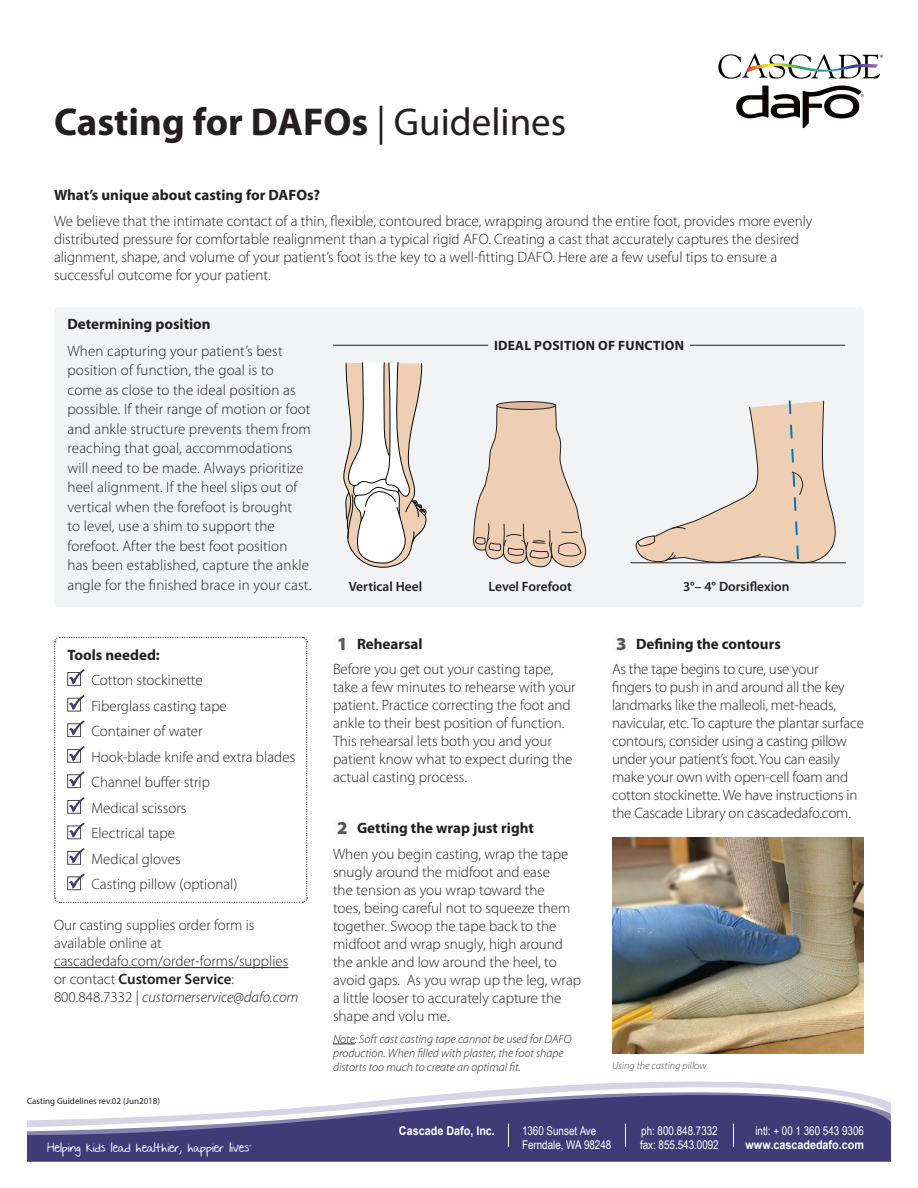
<style>
.page{position:relative;width:918px;height:1188px;background:#fff}
.page>*{position:absolute;margin:0;border:0;box-sizing:border-box;transform-origin:0 0}
.t1{font:700 39px "Myriad Pro";color:#231f20}
.t2{font:900 18.3px "Myriad Pro";color:#57585a}
.t3{font:300 15px/18px "Myriad Pro";color:#231f20}
.t4{font:700 15px "Myriad Pro";color:#231f20}
.t5{font:600 13.5px "Myriad Pro";color:#231f20}
.t6{font:700 13.5px "Myriad Pro";letter-spacing:.02em;color:#231f20}
.t7{font:italic 300 12px/14.4px "Myriad Pro";color:#231f20}
.t8{font:12px/14.4px "Arial Narrow";color:#fff}
.t9{font:700 12px "Arial";color:#fff;scale:.9 1}
.t10{font:10.5px "Nothing You Could Say";color:#fff}
.t11{font:italic 300 10.5px "Myriad Pro";color:#4b4c4d}
.t12{font:9px "Myriad Pro";color:#231f20}
.s1{font-weight:400}
.s2{font-weight:600}
.s3{font-style:italic}
</style>
<div class="page">
<div style="left:27px;top:1135px;width:864px;height:27px;background:#403a77"></div>
<svg style="left:27px;top:1127px;width:864px;height:8px;background:#504b83"></svg>
<svg style="left:27px;top:1081px;width:864px;height:46px"></svg>
<div style="left:54px;top:308px;width:810px;height:299px;background:#f2f3f4;border-radius:4px"></div>
<img style="left:612px;top:837px;width:252px;height:216px">
<svg style="left:718px;top:53px;width:165px;height:26px"></svg>
<svg style="left:736px;top:86px;width:128px;height:42px"></svg>
<svg style="left:344px;top:362px;width:83px;height:206px"></svg>
<svg style="left:472px;top:401px;width:115px;height:167px"></svg>
<hr style="left:630px;top:562px;width:215px;height:1px;background:#231f20">
<svg style="left:635px;top:400px;width:205px;height:164px"></svg>
<svg style="left:54px;top:636px;width:254px;height:267px"></svg>
<svg style="left:333px;top:1044px;width:22px;height:1px"></svg>
<svg style="left:508px;top:1124px;width:1px;height:23px"></svg>
<svg style="left:625px;top:1124px;width:1px;height:23px"></svg>
<svg style="left:733px;top:1124px;width:1px;height:23px"></svg>
<hr style="left:690px;top:345px;width:155px;height:1px;background:#231f20">
<hr style="left:333px;top:345px;width:155px;height:1px;background:#231f20">
<hr style="left:54px;top:967px;width:234px;height:1px;background:#231f20">
<div style="left:333px;top:818px;width:19px;height:19px;background:#fafafa;border-radius:50%"></div>
<div style="left:612px;top:634px;width:19px;height:19px;background:#fafafa;border-radius:50%"></div>
<div style="left:333px;top:634px;width:19px;height:19px;background:#fafafa;border-radius:50%"></div>
<p class="t1" style="left:54px;top:97px;width:514px">Casting for DAFOs <span class="s1">| Guidelines</span></p>
<p class="t4" style="left:54px;top:185px;width:268px">What’s unique about casting for DAFOs?</p>
<p class="t3" style="left:54px;top:212px;width:760px">We believe that the intimate contact of a thin, flexible, contoured brace, wrapping around the entire foot, provides more evenly distributed pressure for comfortable realignment than a typical rigid AFO. Creating a cast that accurately captures the desired alignment, shape, and volume of your patient’s foot is the key to a well-fitting DAFO. Here are a few useful tips to ensure a successful outcome for your patient.</p>
<p class="t4" style="left:68px;top:314px;width:145px">Determining position</p>
<p class="t3" style="left:68px;top:341px;width:245px;line-height:19.5px">When capturing your patient’s best position of function, the goal is to come as close to the ideal position as possible. If their range of motion or foot and ankle structure prevents them from reaching that goal, accommodations will need to be made. Always prioritize heel alignment. If the heel slips out of vertical when the forefoot is brought<br>to level, use a shim to support the forefoot. After the best foot position has been established, capture the ankle angle for the finished brace in your cast.</p>
<p class="t4" style="left:68px;top:645px;width:94px">Tools needed:</p>
<p class="t3" style="left:92px;top:671px;width:113px">Cotton stockinette</p>
<p class="t3" style="left:92px;top:697px;width:137px">Fiberglass casting tape</p>
<p class="t3" style="left:92px;top:722px;width:113px">Container of water</p>
<p class="t3" style="left:92px;top:748px;width:205px">Hook-blade knife and extra blades</p>
<p class="t3" style="left:92px;top:773px;width:120px">Channel buffer strip</p>
<p class="t3" style="left:92px;top:799px;width:96px">Medical scissors</p>
<p class="t3" style="left:92px;top:824px;width:85px">Electrical tape</p>
<p class="t3" style="left:92px;top:850px;width:91px">Medical gloves</p>
<p class="t3" style="left:92px;top:875px;width:147px">Casting pillow (optional)</p>
<p class="t3" style="left:54px;top:916px;width:246px">Our casting supplies order form is available online at cascadedafo.com/order-forms/supplies or contact <span class="s2">Customer Service</span>:<br>800.848.7332 | <span class="s3">customerservice@dafo.com</span></p>
<p class="t12" style="left:27px;top:1096px;width:135px">Casting Guidelines rev.02 (Jun2018)</p>
<p class="t6" style="left:494px;top:336px;width:192px">IDEAL POSITION OF FUNCTION</p>
<p class="t5" style="left:349px;top:578px;width:75px">Vertical Heel</p>
<p class="t5" style="left:489px;top:578px;width:85px">Level Forefoot</p>
<p class="t5" style="left:683px;top:578px;width:108px">3°– 4° Dorsiflexion</p>
<p class="t2" style="left:337px;top:631px;width:12px">1</p>
<p class="t2" style="left:616px;top:631px;width:12px">3</p>
<p class="t4" style="left:636px;top:634px;width:146px">Defining the contours</p>
<p class="t3" style="left:612px;top:660px;width:254px">As the tape begins to cure, use your<br>fingers to push in and around all the key landmarks like the malleoli, met-heads, navicular, etc. To capture the plantar surface contours, consider using a casting pillow under your patient’s foot. You can easily make your own with open-cell foam and cotton stockinette. We have instructions in the Cascade Library on cascadedafo.com.</p>
<p class="t4" style="left:357px;top:634px;width:67px">Rehearsal</p>
<p class="t3" style="left:333px;top:660px;width:244px">Before you get out your casting tape, take a few minutes to rehearse with your patient. Practice correcting the foot and ankle to their best position of function.<br>This rehearsal lets both you and your patient know what to expect during the actual casting process.</p>
<p class="t4" style="left:357px;top:818px;width:178px">Getting the wrap just right</p>
<p class="t3" style="left:333px;top:845px;width:250px">When you begin casting, wrap the tape snugly around the midfoot and ease<br>the tension as you wrap toward the<br>toes, being careful not to squeeze them together. Swoop the tape back to the midfoot and wrap snugly, high around the ankle and low around the heel, to avoid gaps. As you wrap up the leg, wrap a little looser to accurately capture the shape and volu me.</p>
<p class="t7" style="left:333px;top:1031px;width:240px">Note: Soft cast casting tape cannot be used for DAFO production. When filled with plaster, the foot shape distorts too much to create an optimal fit.</p>
<p class="t2" style="left:337px;top:816px;width:12px">2</p>
<p class="t11" style="left:612px;top:1059px;width:96px">Using the casting pillow</p>
<p class="t9" style="left:399px;top:1123px;width:108px">Cascade Dafo, Inc.</p>
<p class="t8" style="left:522px;top:1123px;width:91px">1360 Sunset Ave<br>Ferndale, WA 98248</p>
<p class="t8" style="left:641px;top:1123px;width:78px">ph: 800.848.7332</p>
<p class="t8" style="left:755px;top:1123px;width:110px">intl: + 00 1 360 543 9306</p>
<p class="t10" style="left:47px;top:1143px;width:206px">Helping kids lead healthier, happier lives<sup>®</sup></p>
<p class="t9" style="left:746px;top:1137px;width:133px">www.cascadedafo.com</p>
<p class="t8" style="left:640px;top:1137px;width:80px">fax: 855.543.0092</p>
</div>
